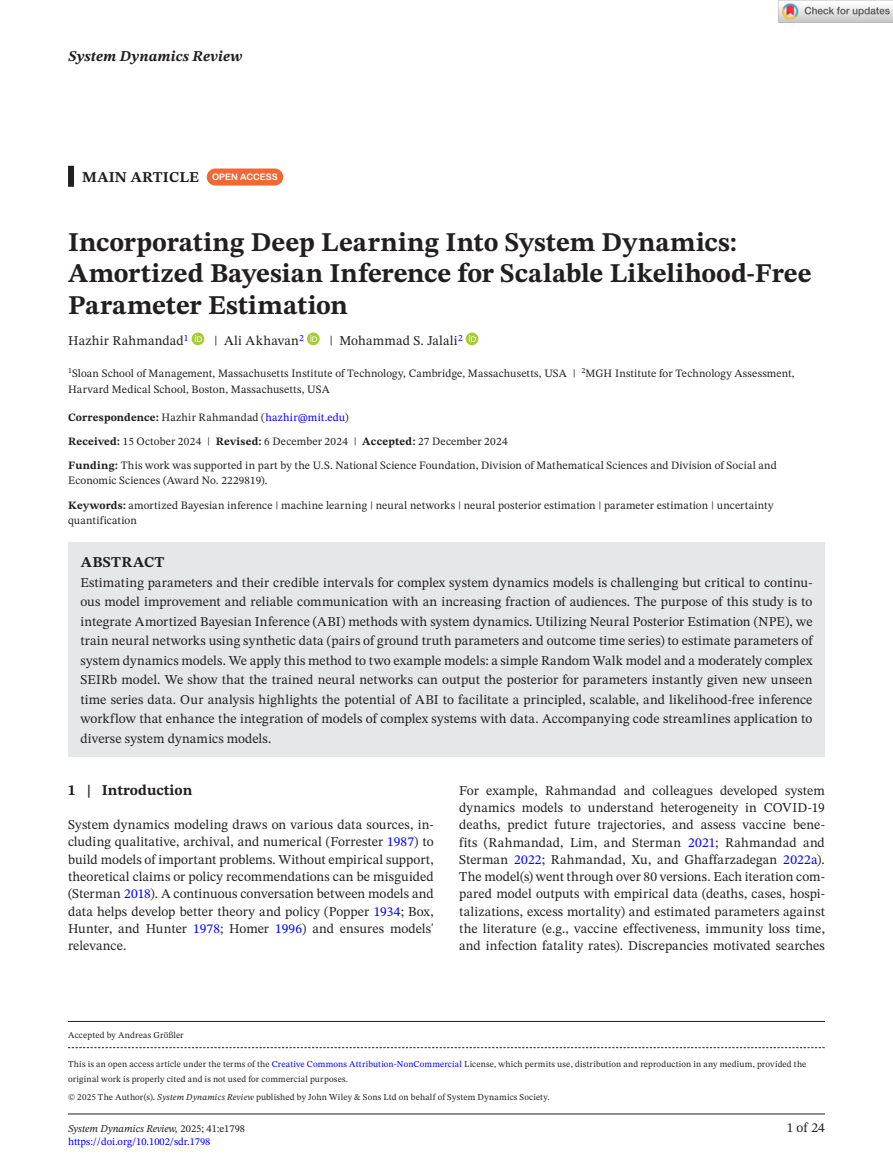
<style>
.page{position:relative;width:893px;height:1174px;background:#fff}
.page>*{position:absolute;margin:0;border:0;box-sizing:border-box;transform-origin:0 0}
.t1{font:700 27px/31.5px "STIX Two Text";color:#231f20}
.t2{font:700 15px "STIX Two Text";letter-spacing:.01em;color:#231f20}
.t3{font:italic 700 15px "STIX Two Text";letter-spacing:.005em;color:#231f20}
.t4{font:13.5px/17.2px "STIX Two Text";letter-spacing:.01em;color:#231f20;text-align:justify}
.t5{font:11.25px/24px "STIX Two Text";letter-spacing:.015em;color:#231f20}
.t6{font:italic 10.5px "STIX Two Text";color:#231f20}
.t7{font:10.5px "STIX Two Text";color:#00f}
.t8{font:9px/15px "STIX Two Text";letter-spacing:.02em;color:#231f20}
.s1{font-family:"Arial Rounded MT Bold";font-weight:400;font-size:9px;color:#fff}
.s2{font-weight:700}
.s3{color:#00f}
.s4{font-style:italic}
.s5{font-style:normal}
</style>
<div class="page">
<hr style="left:68px;top:1113px;width:757px;height:1px;background:#231f20">
<div style="left:68px;top:166px;width:6px;height:21px;background:#231f20"></div>
<div style="left:68px;top:542px;width:757px;height:42px;background:#e6e7e9"></div>
<div style="left:68px;top:561px;width:757px;height:195px;background:#e6e7e9"></div>
<div style="left:207px;top:168px;width:76px;height:17px;background:#f16736;border-radius:9px"></div>
<div style="left:192px;top:332px;width:12px;height:13px;background:#a5cd39;border-radius:50%"></div>
<svg style="left:195px;top:335px;width:7px;height:7px"></svg>
<svg style="left:307px;top:332px;width:13px;height:13px"></svg>
<svg style="left:310px;top:335px;width:7px;height:7px"></svg>
<div style="left:466px;top:332px;width:12px;height:13px;background:#a5cd39;border-radius:50%"></div>
<svg style="left:469px;top:335px;width:7px;height:7px"></svg>
<svg style="left:68px;top:1047px;width:757px;height:1px"></svg>
<hr style="left:68px;top:1021px;width:757px;height:1px;background:#231f20">
<img style="left:779px;top:0;width:114px;height:23px">
<p class="t3" style="left:68px;top:46px;width:176px">System Dynamics Review</p>
<p class="t2" style="left:82px;top:166px;width:197px">MAIN ARTICLE <span class="s1">OPEN ACCESS</span></p>
<h1 class="t1" style="left:68px;top:227px;width:745px">Incorporating Deep Learning Into System Dynamics:<br>Amortized Bayesian Inference for Scalable Likelihood-Free<br>Parameter Estimation</h1>
<p class="t4" style="left:68px;top:332px;width:122px">Hazhir Rahmandad<sup>1</sup></p>
<p class="t4" style="left:214px;top:332px;width:91px">| Ali Akhavan<sup>2</sup></p>
<p class="t4" style="left:329px;top:332px;width:135px">| Mohammad S. Jalali<sup>2</sup></p>
<p class="t5" style="left:68px;top:365px;width:728px;line-height:16.5px"><sup>1</sup>Sloan School of Management, Massachusetts Institute of Technology, Cambridge, Massachusetts, USA | <sup>2</sup>MGH Institute for Technology Assessment,<br>Harvard Medical School, Boston, Massachusetts, USA</p>
<p class="t5" style="left:68px;top:405px;width:710px"><span class="s2">Correspondence:</span> Hazhir Rahmandad (<span class="s3">hazhir@mit.edu</span>)<br><span class="s2">Received:</span> 15 October 2024 | <span class="s2">Revised:</span> 6 December 2024 | <span class="s2">Accepted:</span> 27 December 2024<br><span class="s2">Funding:</span> This work was supported in part by the U.S. National Science Foundation, Division of Mathematical Sciences and Division of Social and</p>
<p class="t5" style="left:68px;top:468px;width:201px">Economic Sciences (Award No. 2229819).</p>
<p class="t5" style="left:68px;top:497px;width:707px;line-height:15px"><span class="s2">Keywords:</span> amortized Bayesian inference | machine learning | neural networks | neural posterior estimation | parameter estimation | uncertainty quantification</p>
<p class="t2" style="left:81px;top:551px;width:85px">ABSTRACT</p>
<p class="t4" style="left:80px;top:572px;width:734px;line-height:19.5px">Estimating parameters and their credible intervals for complex system dynamics models is challenging but critical to continu&shy;ous model improvement and reliable communication with an increasing fraction of audiences. The purpose of this study is to integrate Amortized Bayesian Inference (ABI) methods with system dynamics. Utilizing Neural Posterior Estimation (NPE), we train neural networks using synthetic data (pairs of ground truth parameters and outcome time series) to estimate parameters of system dynamics models. We apply this method to two example models: a simple Random Walk model and a moderately complex SEIRb model. We show that the trained neural networks can output the posterior for parameters instantly given new unseen time series data. Our analysis highlights the potential of ABI to facilitate a principled, scalable, and likelihood-free inference workflow that enhance the integration of models of complex systems with data. Accompanying code streamlines application to diverse system dynamics models.</p>
<p class="t2" style="left:68px;top:779px;width:126px">1 | Introduction</p>
<p class="t4" style="left:68px;top:816px;width:367px">System dynamics modeling draws on various data sources, in&shy;cluding qualitative, archival, and numerical (Forrester <span class="s3">1987</span>) to build models of important problems. Without empirical support, theoretical claims or policy recommendations can be misguided (Sterman <span class="s3">2018</span>). A continuous conversation between models and data helps develop better theory and policy (Popper <span class="s3">1934</span>; Box, Hunter, and Hunter <span class="s3">1978</span>; Homer <span class="s3">1996</span>) and ensures models' relevance.</p>
<p class="t4" style="left:459px;top:781px;width:367px">For example, Rahmandad and colleagues developed system dynamics models to understand heterogeneity in COVID-19 deaths, predict future trajectories, and assess vaccine bene&shy;fits (Rahmandad, Lim, and Sterman <span class="s3">2021</span>; Rahmandad and Sterman <span class="s3">2022</span>; Rahmandad, Xu, and Ghaffarzadegan <span class="s3">2022a</span>).<br>The model(s) went through over 80 versions. Each iteration com&shy;pared model outputs with empirical data (deaths, cases, hospi&shy;talizations, excess mortality) and estimated parameters against the literature (e.g., vaccine effectiveness, immunity loss time, and infection fatality rates). Discrepancies motivated searches</p>
<p class="t8" style="left:68px;top:1028px;width:117px">Accepted by Andreas Größler</p>
<p class="t8" style="left:68px;top:1056px;width:740px">This is an open access article under the terms of the <span class="s3">Creative Commons Attribution-NonCommercial</span> License, which permits use, distribution and reproduction in any medium, provided the original work is properly cited and is not used for commercial purposes.</p>
<p class="t8" style="left:68px;top:1089px;width:483px">© 2025 The Author(s). <span class="s4">System Dynamics Review</span> published by John Wiley &amp; Sons Ltd on behalf of System Dynamics Society.</p>
<p class="t6" style="left:68px;top:1121px;width:179px">System Dynamics Review, <span class="s5">2025; 41:e1798</span></p>
<p class="t4" style="left:787px;top:1119px;width:40px">1 of 24</p>
<p class="t7" style="left:68px;top:1134px;width:144px">https://doi.org/10.1002/sdr.1798</p>
</div>
